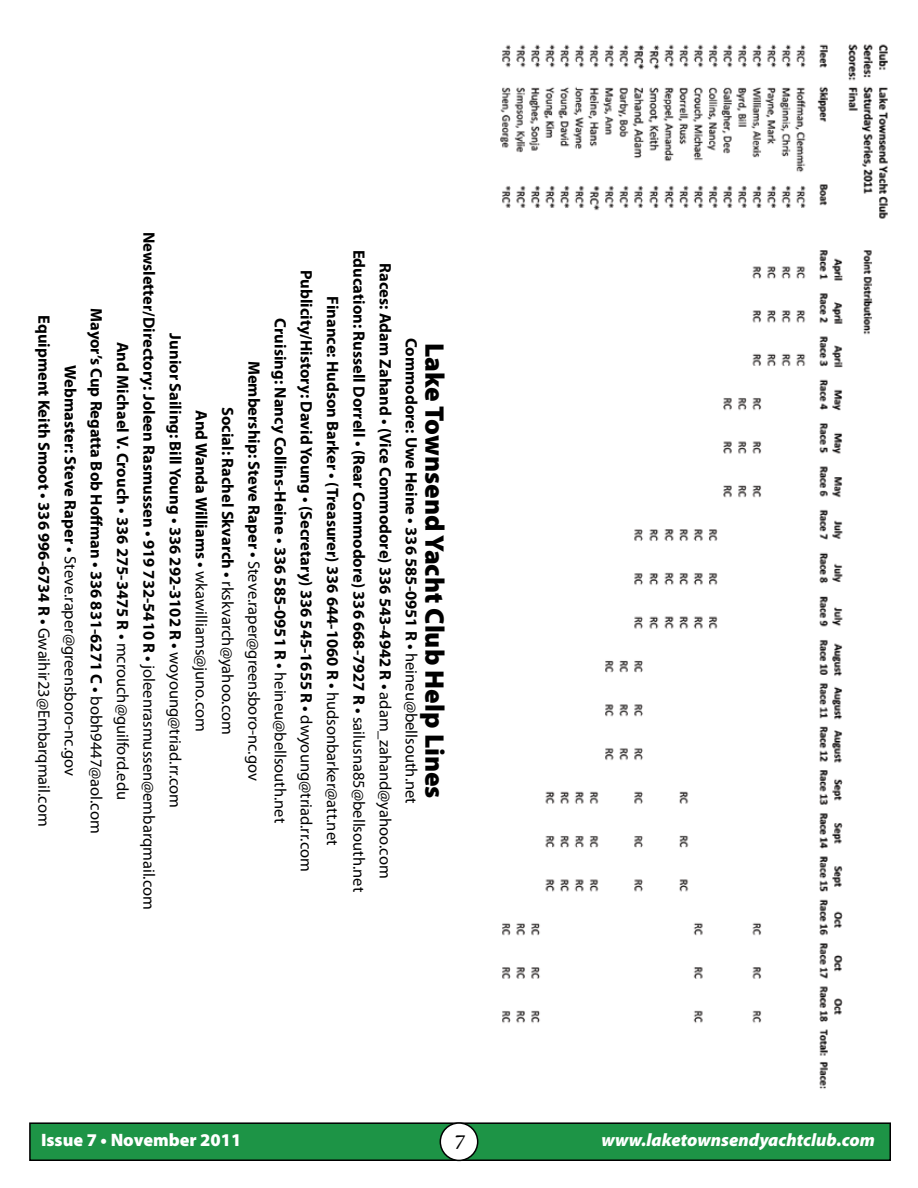
<style>
.page{position:relative;width:918px;height:1188px;background:#fff}
.page>*{position:absolute;margin:0;border:0;box-sizing:border-box;transform-origin:0 0}
.t1{font:30px "HUNTSON";color:#000}
.t2{font:900 27px "Myriad Pro";color:#000}
.t3{font:italic 900 18px "Myriad Pro";color:#fff}
.t4{font:900 18px "Myriad Pro";color:#fff}
.t5{font:700 16.5px/26.2px "Myriad Pro";color:#000;text-align:center}
.s1{font-weight:400}
</style>
<div class="page">
<div style="left:30px;top:1123px;width:860px;height:37px;background:#1d9446"></div>
<div style="left:29px;top:1122px;width:862px;height:39px;border:2px solid #000"></div>
<div style="left:440px;top:1123px;width:38px;height:37px;background:#fff;border-radius:50%"></div>
<div style="left:440px;top:1122px;width:38px;height:39px;border:2px solid #000;border-radius:50%"></div>
<img style="left:500px;top:44px;width:306px;height:979px">
<img style="left:817px;top:44px;width:71px;height:1045px">
<p class="t5" style="left:399px;top:232px;width:680px;rotate:90deg">Races: Adam Zahand • (Vice Commodore) 336 543-4942 R • <span class="s1">adam_zahand@yahoo.com </span>Education: Russell Dorrell • (Rear Commodore) 336 668-7927 R • <span class="s1">sailusna85@bellsouth.net </span>Finance: Hudson Barker • (Treasurer) 336 644-1060 R • <span class="s1">hudsonbarker@att.net </span>Publicity/History: David Young • (Secretary) 336 545-1655 R • <span class="s1">dwyoung@triad.rr.com<br></span>Cruising: Nancy Collins-Heine • 336 585-0951 R • <span class="s1">heineu@bellsouth.net<br></span>Membership: Steve Raper • <span class="s1">Steve.raper@greensboro-nc.gov<br></span>Social: Rachel Skvarch • <span class="s1">rkskvarch@yahoo.com<br></span>And Wanda Williams • <span class="s1">wkawilliams@juno.com<br></span>Junior Sailing: Bill Young • 336 292-3102 R • <span class="s1">woyoung@triad.rr.com<br></span>Newsletter/Directory: Joleen Rasmussen • 919 732-5410 R • <span class="s1">joleenrasmussen@embarqmail.com </span>And Michael V. Crouch • 336 275-3475 R • <span class="s1">mcrouch@guilford.edu<br></span>Mayor’s Cup Regatta Bob Hoffman • 336 831-6271 C • <span class="s1">bobh9447@aol.com<br></span>Webmaster: Steve Raper • <span class="s1">Steve.raper@greensboro-nc.gov<br></span>Equipment Keith Smoot • 336 996-6734 R • <span class="s1">Gwaihir23@Embarqmail.com</span></p>
<p class="t5" style="left:425px;top:338px;width:468px;rotate:90deg">Commodore: Uwe Heine • 336 585-0951 R • <span class="s1">heineu@bellsouth.net</span></p>
<h2 class="t2" style="left:453px;top:343px;width:457px;rotate:90deg">Lake Townsend Yacht Club Help Lines</h2>
<p class="t4" style="left:41px;top:1128px;width:202px">Issue 7 • November 2011</p>
<h1 class="t1" style="left:450px;top:1121px;width:14px">7</h1>
<p class="t3" style="left:601px;top:1128px;width:275px">www.laketownsendyachtclub.com</p>
</div>
